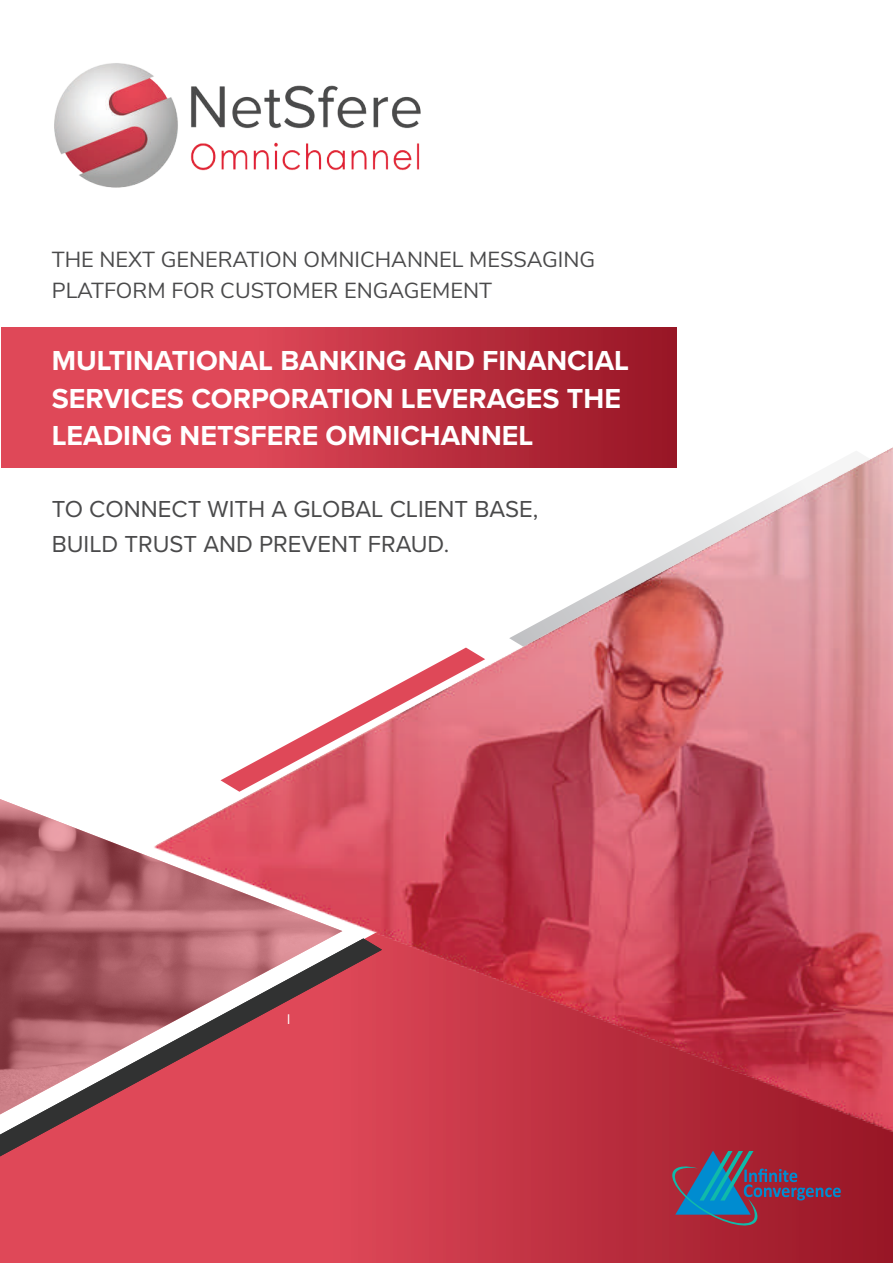
<style>
.page{position:relative;width:893px;height:1263px;background:#fff}
.page>*{position:absolute;margin:0;border:0;box-sizing:border-box;transform-origin:0 0}
.t1{font:700 28.5px/37.5px "Proxima Nova";color:#fff}
.t2{font:24px/34.5px "Proxima Nova";color:#4a4a4b}
.t3{font:21.75px/31.5px "Nunito Sans";color:#4a4a4b}
.t4{font:13.5px "Open Sans";color:#fff}
</style>
<div class="page">
<img style="left:0;top:327px;width:893px;height:936px">
<svg style="left:2px;top:327px;width:675px;height:140px;background:#c73747"></svg>
<img style="left:54px;top:63px;width:367px;height:125px">
<svg style="left:667px;top:1151px;width:174px;height:79px;background:#7a4058"></svg>
<p class="t3" style="left:52px;top:242px;width:545px">THE NEXT GENERATION OMNICHANNEL MESSAGING<br>PLATFORM FOR CUSTOMER ENGAGEMENT</p>
<p class="t1" style="left:52px;top:341px;width:579px">MULTINATIONAL BANKING AND FINANCIAL<br>SERVICES CORPORATION LEVERAGES THE<br>LEADING NETSFERE OMNICHANNEL</p>
<p class="t2" style="left:52px;top:491px;width:488px">TO CONNECT WITH A GLOBAL CLIENT BASE,<br>BUILD TRUST AND PREVENT FRAUD.</p>
<p class="t4" style="left:287px;top:1010px;width:5px">I</p>
</div>
